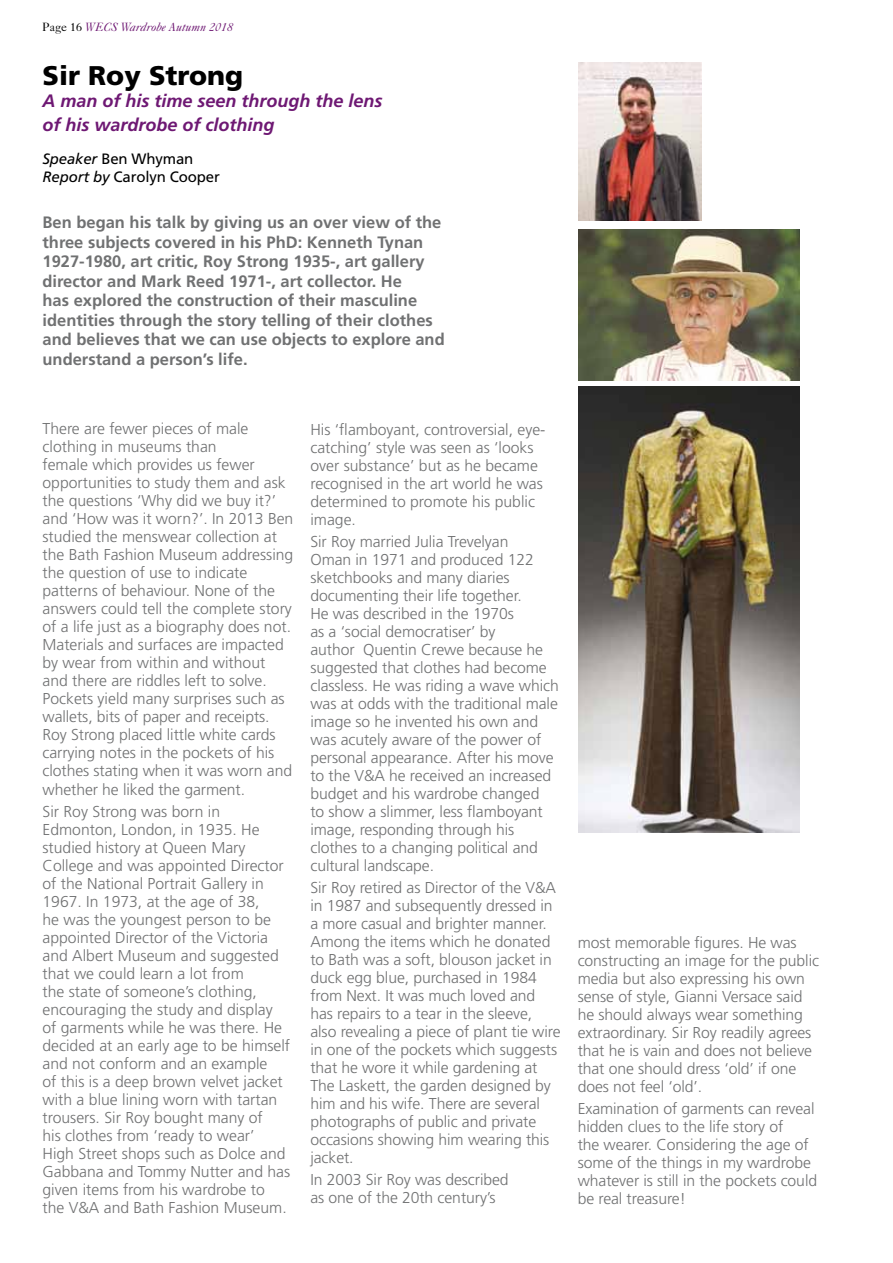
<style>
.page{position:relative;width:893px;height:1263px;background:#fff}
.page>*{position:absolute;margin:0;border:0;box-sizing:border-box;transform-origin:0 0}
.t1{font:900 27px "Frutiger";color:#000}
.t2{font:italic 700 18px/24px "Frutiger";color:#6e1873}
.t3{font:700 16.5px/19.5px "Frutiger";color:#707172}
.t4{font:300 15.75px/18px "Frutiger";letter-spacing:-.005em;color:#707172}
.t5{font:15px/18px "Frutiger";letter-spacing:-.01em;color:#000}
.t6{font:italic 12px "Caslon Five Forty";color:#6e1873}
.s1{font-style:normal;color:#000}
.s2{font-style:italic}
</style>
<div class="page">
<img style="left:578px;top:63px;width:123px;height:158px">
<img style="left:578px;top:387px;width:221px;height:445px">
<img style="left:578px;top:229px;width:221px;height:151px">
<p class="t6" style="left:43px;top:19px;width:192px"><span class="s1">Page 16</span> WECS Wardrobe Autumn 2018</p>
<h1 class="t1" style="left:43px;top:59px;width:202px">Sir Roy Strong</h1>
<p class="t2" style="left:43px;top:89px;width:342px">A man of his time seen through the lens of his wardrobe of clothing</p>
<p class="t5" style="left:43px;top:150px;width:179px"><span class="s2">Speaker</span> Ben Whyman<br><span class="s2">Report by</span> Carolyn Cooper</p>
<p class="t3" style="left:43px;top:212px;width:404px">Ben began his talk by giving us an over view of the three subjects covered in his PhD: Kenneth Tynan 1927-1980, art critic, Roy Strong 1935-, art gallery director and Mark Reed 1971-, art collector. He<br>has explored the construction of their masculine identities through the story telling of their clothes and believes that we can use objects to explore and understand a person’s life.</p>
<p class="t4" style="left:43px;top:420px;width:252px">There are fewer pieces of male clothing in museums than<br>female which provides us fewer opportunities to study them and ask the questions ‘Why did we buy it?’ and ‘How was it worn?’. In 2013 Ben studied the menswear collection at the Bath Fashion Museum addressing the question of use to indicate patterns of behaviour. None of the answers could tell the complete story of a life just as a biography does not.<br>Materials and surfaces are impacted by wear from within and without and there are riddles left to solve.<br>Pockets yield many surprises such as wallets, bits of paper and receipts.<br>Roy Strong placed little white cards carrying notes in the pockets of his clothes stating when it was worn and whether he liked the garment.</p>
<p class="t4" style="left:43px;top:802px;width:249px">Sir Roy Strong was born in<br>Edmonton, London, in 1935. He studied history at Queen Mary<br>College and was appointed Director of the National Portrait Gallery in<br>1967. In 1973, at the age of 38,<br>he was the youngest person to be appointed Director of the Victoria and Albert Museum and suggested that we could learn a lot from<br>the state of someone’s clothing, encouraging the study and display of garments while he was there. He decided at an early age to be himself and not conform and an example<br>of this is a deep brown velvet jacket with a blue lining worn with tartan trousers. Sir Roy bought many of<br>his clothes from ‘ready to wear’<br>High Street shops such as Dolce and<br>Gabbana and Tommy Nutter and has given items from his wardrobe to the V&amp;A and Bath Fashion Museum.</p>
<p class="t4" style="left:310px;top:420px;width:237px">His ‘flamboyant, controversial, eye&shy;catching’ style was seen as ‘looks over substance’ but as he became recognised in the art world he was determined to promote his public image.</p>
<p class="t4" style="left:310px;top:532px;width:250px">Sir Roy married Julia Trevelyan<br>Oman in 1971 and produced 122 sketchbooks and many diaries documenting their life together.<br>He was described in the 1970s<br>as a ‘social democratiser’ by<br>author Quentin Crewe because he suggested that clothes had become classless. He was riding a wave which was at odds with the traditional male image so he invented his own and was acutely aware of the power of personal appearance. After his move to the V&amp;A he received an increased budget and his wardrobe changed<br>to show a slimmer, less flamboyant image, responding through his clothes to a changing political and cultural landscape.</p>
<p class="t4" style="left:310px;top:879px;width:252px">Sir Roy retired as Director of the V&amp;A in 1987 and subsequently dressed in a more casual and brighter manner.<br>Among the items which he donated to Bath was a soft, blouson jacket in duck egg blue, purchased in 1984 from Next. It was much loved and has repairs to a tear in the sleeve, also revealing a piece of plant tie wire in one of the pockets which suggests that he wore it while gardening at<br>The Laskett, the garden designed by him and his wife. There are several photographs of public and private occasions showing him wearing this jacket.</p>
<p class="t4" style="left:310px;top:1171px;width:200px">In 2003 Sir Roy was described as one of the 20th century’s</p>
<p class="t4" style="left:578px;top:934px;width:243px">most memorable figures. He was constructing an image for the public media but also expressing his own sense of style, Gianni Versace said he should always wear something extraordinary. Sir Roy readily agrees that he is vain and does not believe that one should dress ‘old’ if one does not feel ‘old’.</p>
<p class="t4" style="left:578px;top:1100px;width:241px">Examination of garments can reveal hidden clues to the life story of<br>the wearer. Considering the age of some of the things in my wardrobe whatever is still in the pockets could be real treasure!</p>
</div>
